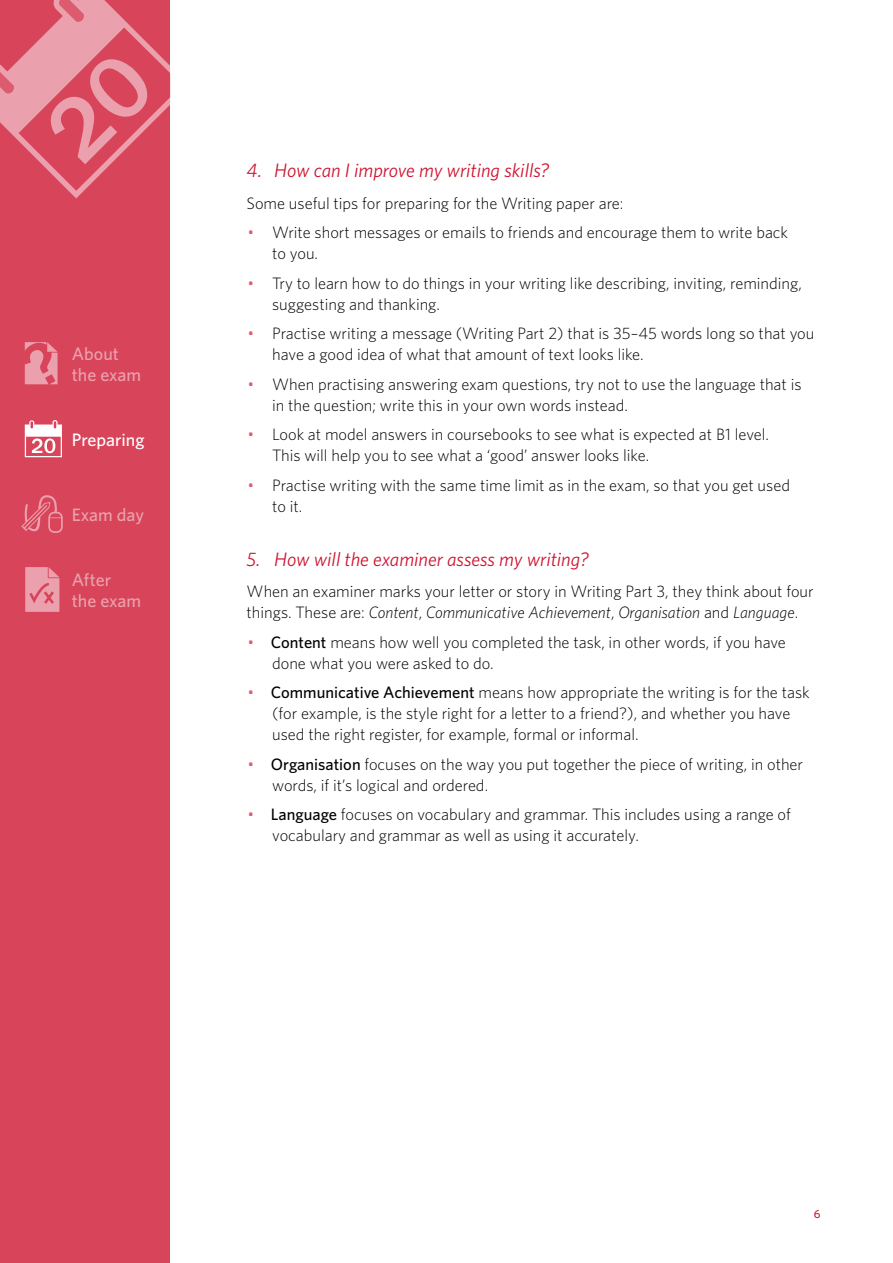
<style>
.page{position:relative;width:893px;height:1263px;background:#fff}
.page>*{position:absolute;margin:0;border:0;box-sizing:border-box;transform-origin:0 0}
.t1{font:italic 19.5px "Whitney";color:#ce1531}
.t2{font:500 18px/21.6px "Whitney";color:#eba1ad}
.t3{font:500 18px "Whitney";color:#fff}
.t4{font:300 16.5px/21px "Whitney";color:#000}
.t5{font:500 12px "Whitney";color:#ce1531}
.s1{color:#dd5b6f}
.s2{font-style:italic}
.s3{font-weight:500}
</style>
<div class="page">
<div style="left:0;top:0;width:170px;height:1263px;background:#d8445a"></div>
<svg style="left:25px;top:567px;width:34px;height:45px"></svg>
<svg style="left:21px;top:495px;width:42px;height:38px"></svg>
<svg style="left:25px;top:342px;width:33px;height:42px"></svg>
<svg style="left:25px;top:420px;width:37px;height:37px"></svg>
<svg style="left:0;top:0;width:170px;height:198px"></svg>
<p class="t2" style="left:72px;top:342px;width:71px">About the exam</p>
<p class="t3" style="left:72px;top:428px;width:74px">Preparing</p>
<p class="t2" style="left:72px;top:504px;width:74px">Exam day</p>
<p class="t2" style="left:72px;top:568px;width:71px">After<br>the exam</p>
<p class="t1" style="left:247px;top:157px;width:304px">4. How can I improve my writing skills?</p>
<p class="t4" style="left:247px;top:192px;width:378px">Some useful tips for preparing for the Writing paper are:</p>
<p class="t4" style="left:272px;top:222px;width:517px;text-indent:-25px"><span class="s1">•</span> Write short messages or emails to friends and encourage them to write back to you.</p>
<p class="t4" style="left:272px;top:272px;width:531px;text-indent:-25px"><span class="s1">•</span> Try to learn how to do things in your writing like describing, inviting, reminding, suggesting and thanking.</p>
<p class="t4" style="left:272px;top:323px;width:544px;text-indent:-25px"><span class="s1">•</span> Practise writing a message (Writing Part 2) that is 35–45 words long so that you have a good idea of what that amount of text looks like.</p>
<p class="t4" style="left:272px;top:373px;width:531px;text-indent:-25px"><span class="s1">•</span> When practising answering exam questions, try not to use the language that is in the question; write this in your own words instead.</p>
<p class="t4" style="left:272px;top:424px;width:498px;text-indent:-25px"><span class="s1">•</span> Look at model answers in coursebooks to see what is expected at B1 level.<br>This will help you to see what a ‘good’ answer looks like.</p>
<p class="t4" style="left:272px;top:474px;width:519px;text-indent:-25px"><span class="s1">•</span> Practise writing with the same time limit as in the exam, so that you get used to it.</p>
<p class="t1" style="left:247px;top:546px;width:344px">5. How will the examiner assess my writing?</p>
<p class="t4" style="left:247px;top:580px;width:568px">When an examiner marks your letter or story in Writing Part 3, they think about four things. These are: <span class="s2">Content</span>, <span class="s2">Communicative Achievement</span>, <span class="s2">Organisation</span> and <span class="s2">Language</span>.</p>
<p class="t4" style="left:272px;top:631px;width:515px;text-indent:-25px"><span class="s1">•</span> <span class="s3">Content</span> means how well you completed the task, in other words, if you have done what you were asked to do.</p>
<p class="t4" style="left:272px;top:681px;width:539px;text-indent:-25px"><span class="s1">•</span> <span class="s3">Communicative Achievement</span> means how appropriate the writing is for the task (for example, is the style right for a letter to a friend?), and whether you have used the right register, for example, formal or informal.</p>
<p class="t4" style="left:272px;top:753px;width:532px;text-indent:-25px"><span class="s1">•</span> <span class="s3">Organisation</span> focuses on the way you put together the piece of writing, in other words, if it’s logical and ordered.</p>
<p class="t4" style="left:272px;top:803px;width:520px;text-indent:-25px"><span class="s1">•</span> <span class="s3">Language</span> focuses on vocabulary and grammar. This includes using a range of vocabulary and grammar as well as using it accurately.</p>
<p class="t5" style="left:814px;top:1205px;width:8px">6</p>
</div>
